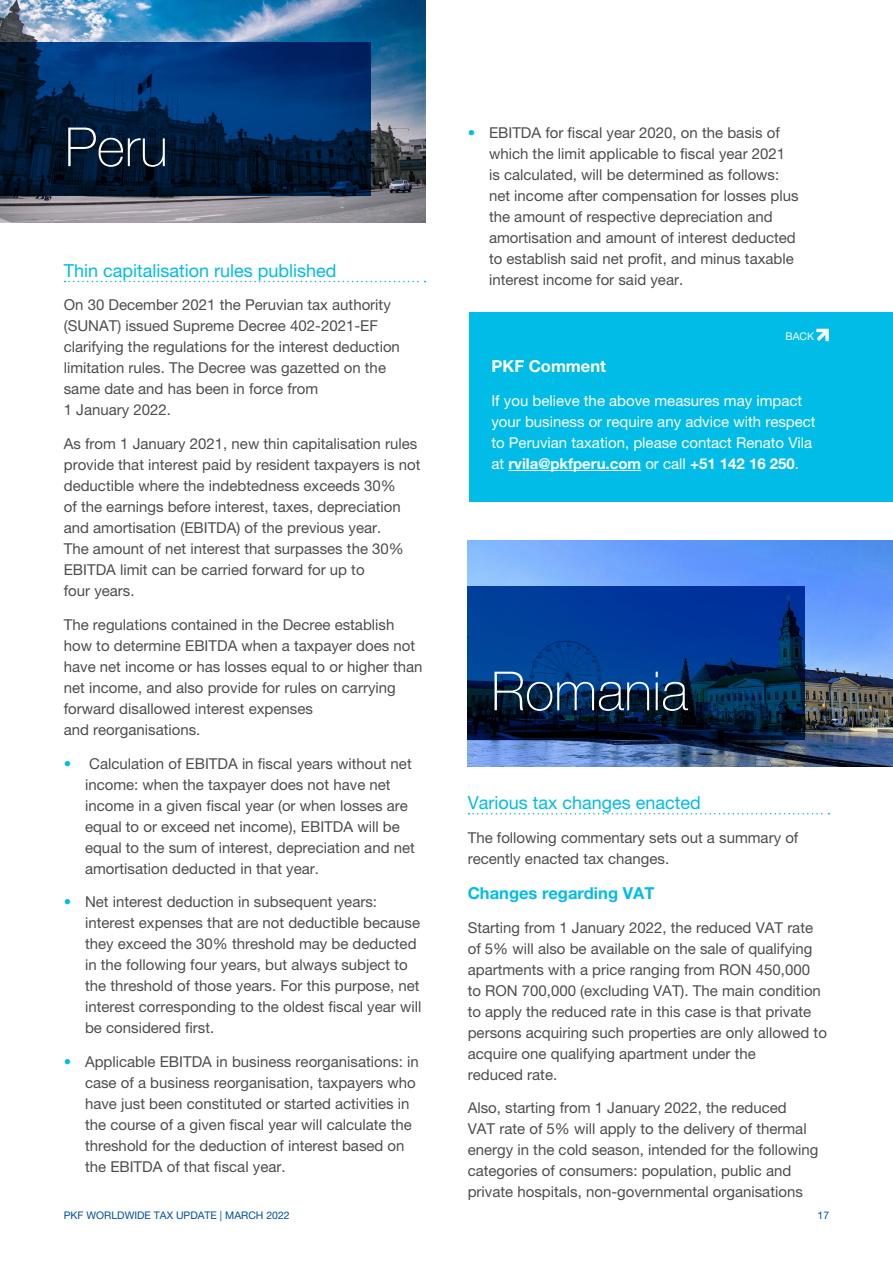
<style>
.page{position:relative;width:893px;height:1263px;background:#fff}
.page>*{position:absolute;margin:0;border:0;box-sizing:border-box;transform-origin:0 0}
.t1{font:100 54px "Helvetica Neue LT Pro";color:#fff}
.t2{font:18px "Helvetica Neue LT Pro";color:#00bce7}
.t3{font:700 16.5px "Helvetica Neue LT Pro";color:#00bce7}
.t4{font:700 16.5px "Helvetica Neue LT Pro";color:#fff}
.t5{font:15px/21px "Helvetica Neue LT Pro";color:#4d4d4f}
.t6{font:15px/21px "Helvetica Neue LT Pro";color:#fff}
.t7{font:10.5px "Helvetica Neue LT Pro";color:#004f9d}
.t8{font:10.5px "Helvetica Neue";color:#fff}
.s1{color:#00bce7}
.s2{font-weight:700}
</style>
<div class="page">
<div style="left:469px;top:313px;width:424px;height:189px;background:#00bce7"></div>
<hr style="left:508px;top:470px;width:133px;height:1px;background:#fff">
<svg style="left:816px;top:329px;width:13px;height:12px"></svg>
<svg style="left:65px;top:281px;width:360px;height:1px"></svg>
<img style="left:0;top:0;width:425px;height:223px">
<svg style="left:0;top:43px;width:371px;height:153px;background:#002551"></svg>
<svg style="left:468px;top:813px;width:361px;height:1px"></svg>
<img style="left:468px;top:541px;width:425px;height:225px">
<svg style="left:468px;top:586px;width:337px;height:153px;background:#002d6e"></svg>
<h1 class="t1" style="left:65px;top:116px;width:104px">Peru</h1>
<p class="t5" style="left:489px;top:122px;width:311px;text-indent:-21px"><span class="s1">•</span> EBITDA for fiscal year 2020, on the basis of which the limit applicable to fiscal year 2021 is calculated, will be determined as follows: net income after compensation for losses plus the amount of respective depreciation and amortisation and amount of interest deducted to establish said net profit, and minus taxable interest income for said year.</p>
<p class="t2" style="left:64px;top:259px;width:274px">Thin capitalisation rules published</p>
<p class="t5" style="left:64px;top:294px;width:338px">On 30 December 2021 the Peruvian tax authority (SUNAT) issued Supreme Decree 402-2021-EF clarifying the regulations for the interest deduction limitation rules. The Decree was gazetted on the same date and has been in force from<br>1 January 2022.</p>
<p class="t5" style="left:64px;top:433px;width:358px">As from 1 January 2021, new thin capitalisation rules provide that interest paid by resident taxpayers is not deductible where the indebtedness exceeds 30%<br>of the earnings before interest, taxes, depreciation and amortisation (EBITDA) of the previous year.<br>The amount of net interest that surpasses the 30% EBITDA limit can be carried forward for up to<br>four years.</p>
<p class="t5" style="left:64px;top:614px;width:360px">The regulations contained in the Decree establish how to determine EBITDA when a taxpayer does not have net income or has losses equal to or higher than net income, and also provide for rules on carrying forward disallowed interest expenses<br>and reorganisations.</p>
<p class="t5" style="left:85px;top:752px;width:331px;text-indent:-21px"><span class="s1">•</span> Calculation of EBITDA in fiscal years without net income: when the taxpayer does not have net income in a given fiscal year (or when losses are equal to or exceed net income), EBITDA will be equal to the sum of interest, depreciation and net amortisation deducted in that year.</p>
<p class="t5" style="left:85px;top:891px;width:338px;text-indent:-21px"><span class="s1">•</span> Net interest deduction in subsequent years: interest expenses that are not deductible because they exceed the 30% threshold may be deducted in the following four years, but always subject to the threshold of those years. For this purpose, net interest corresponding to the oldest fiscal year will be considered first.</p>
<p class="t5" style="left:85px;top:1051px;width:335px;text-indent:-21px"><span class="s1">•</span> Applicable EBITDA in business reorganisations: in case of a business reorganisation, taxpayers who have just been constituted or started activities in the course of a given fiscal year will calculate the threshold for the deduction of interest based on the EBITDA of that fiscal year.</p>
<p class="t8" style="left:786px;top:329px;width:30px">BACK</p>
<p class="t4" style="left:491px;top:356px;width:116px">PKF Comment</p>
<p class="t6" style="left:491px;top:390px;width:326px">If you believe the above measures may impact your business or require any advice with respect to Peruvian taxation, please contact Renato Vila at <span class="s2">rvila@pkfperu.com</span> or call <span class="s2">+51 142 16 250</span>.</p>
<h1 class="t1" style="left:491px;top:660px;width:199px">Romania</h1>
<p class="t2" style="left:468px;top:792px;width:235px">Various tax changes enacted</p>
<p class="t5" style="left:468px;top:826px;width:332px">The following commentary sets out a summary of recently enacted tax changes.</p>
<p class="t3" style="left:468px;top:883px;width:188px">Changes regarding VAT</p>
<p class="t5" style="left:468px;top:916px;width:361px">Starting from 1 January 2022, the reduced VAT rate of 5% will also be available on the sale of qualifying apartments with a price ranging from RON 450,000 to RON 700,000 (excluding VAT). The main condition to apply the reduced rate in this case is that private persons acquiring such properties are only allowed to acquire one qualifying apartment under the<br>reduced rate.</p>
<p class="t5" style="left:468px;top:1097px;width:352px">Also, starting from 1 January 2022, the reduced<br>VAT rate of 5% will apply to the delivery of thermal energy in the cold season, intended for the following categories of consumers: population, public and private hospitals, non-governmental organisations</p>
<p class="t7" style="left:64px;top:1209px;width:227px">PKF WORLDWIDE TAX UPDATE | MARCH 2022</p>
<p class="t7" style="left:817px;top:1209px;width:13px">17</p>
</div>
